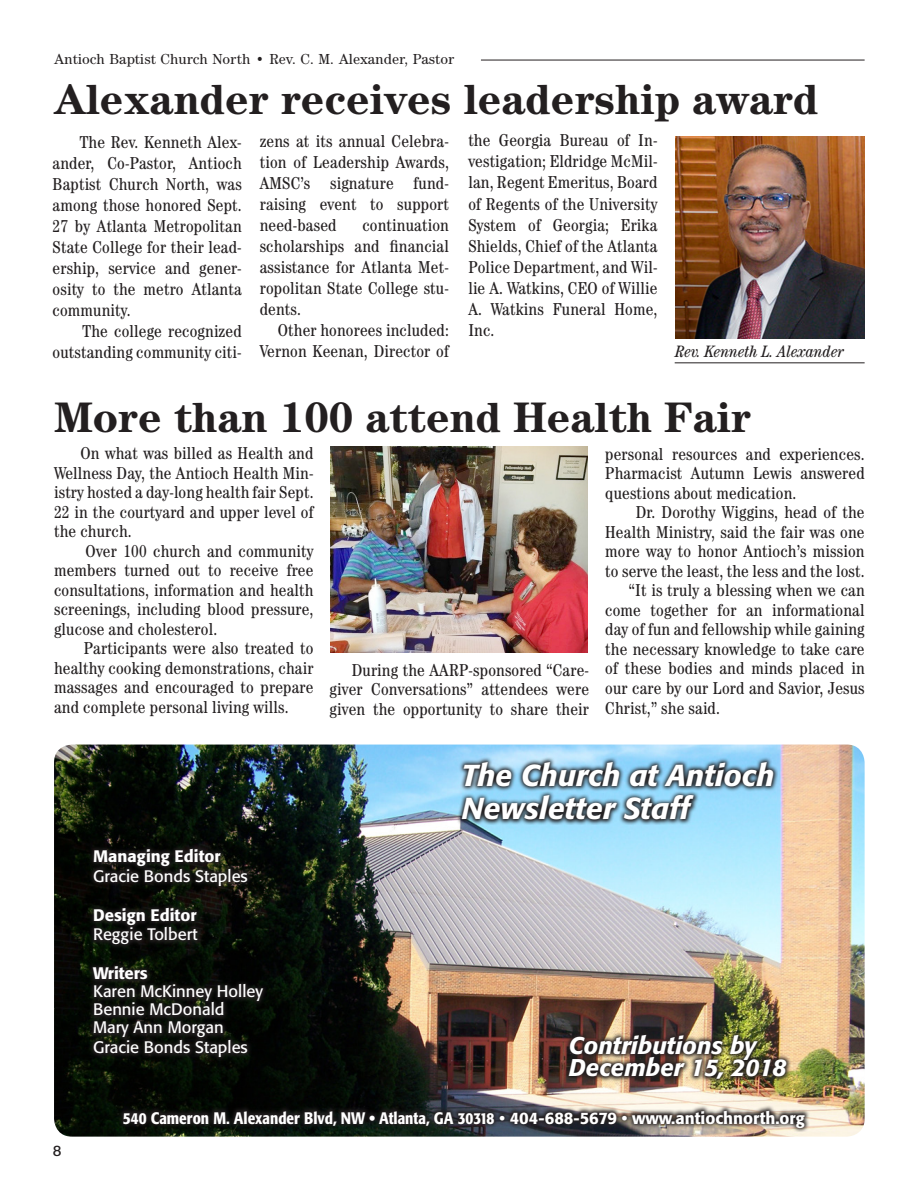
<style>
.page{position:relative;width:918px;height:1188px;background:#fff}
.page>*{position:absolute;margin:0;border:0;box-sizing:border-box;transform-origin:0 0}
.t1{font:700 42.75px "Century";color:#231f20}
.t2{font:italic 500 30px "Formata";color:#fff}
.t3{font:italic 500 24px "Formata";color:#fff}
.t4{font:condensed 17.25px/21px "Century";letter-spacing:.01em;color:#231f20;text-align:justify}
.t5{font:16.5px "Formata";color:#fff}
.t6{font:500 condensed 16.5px "Formata";color:#fff}
.t7{font:500 16.5px "Formata";color:#fff}
.t8{font:italic condensed 16.5px "Century";color:#231f20}
.t9{font:15px "Century Itc T";color:#231f20;scale:.95 1}
.t10{font:15px "Formata";color:#231f20}
.s1{font-stretch:normal}
</style>
<div class="page">
<hr style="left:481px;top:60px;width:383px;height:1px;background:#231f20">
<img style="left:54px;top:744px;width:810px;height:392px">
<svg style="left:86px;top:841px;width:181px;height:219px"></svg>
<svg style="left:117px;top:1103px;width:692px;height:28px"></svg>
<svg style="left:455px;top:755px;width:322px;height:69px"></svg>
<img style="left:562px;top:1027px;width:228px;height:55px">
<img style="left:675px;top:137px;width:189px;height:202px">
<img style="left:330px;top:446px;width:257px;height:206px">
<hr style="left:674px;top:362px;width:190px;height:1px;background:#231f20">
<p class="t9" style="left:54px;top:50px;width:423px">Antioch Baptist Church North • Rev. C. M. Alexander, Pastor</p>
<p class="t1" style="left:54px;top:74px;width:765px">Alexander receives leadership award</p>
<p class="t4" style="left:53px;top:131px;width:191px;text-indent:27px">The Rev. Kenneth Alex&shy;ander, Co-Pastor, Antioch Baptist Church North, was among those honored Sept.<br>27 by Atlanta Metropolitan State College for their lead&shy;ership, service and gener&shy;osity to the metro Atlanta community.</p>
<p class="t4" style="left:53px;top:320px;width:191px;text-align:right">The college recognized outstanding community citi-</p>
<p class="t4" style="left:260px;top:130px;width:191px">zens at its annual Celebra&shy;tion of Leadership Awards, AMSC’s signature fund&shy;raising event to support need-based</p>
<p class="t4" style="left:260px;top:214px;width:191px;text-indent:103px">continuation scholarships and financial assistance for Atlanta Met&shy;ropolitan State College stu&shy;dents.</p>
<p class="t4" style="left:260px;top:319px;width:191px;text-align:right">Other honorees included:<br>Vernon Keenan, Director of</p>
<p class="t4" style="left:468px;top:130px;width:191px">the Georgia Bureau of In&shy;vestigation; Eldridge McMil&shy;lan, Regent Emeritus, Board of Regents of the University System of Georgia; Erika Shields, Chief of the Atlanta Police Department, and Wil&shy;lie A. Watkins, CEO of Willie A. Watkins Funeral Home, Inc.</p>
<p class="t8" style="left:675px;top:341px;width:170px">Rev. Kenneth L. Alexander</p>
<p class="t1" style="left:54px;top:391px;width:698px">More than 100 attend Health Fair</p>
<p class="t4" style="left:54px;top:443px;width:261px;line-height:19.5px;text-indent:26px">On what was billed as Health and Wellness Day, the Antioch Health Min&shy;istry hosted a day-long health fair Sept.<br>22 in the courtyard and upper level of the church.</p>
<p class="t4" style="left:54px;top:540px;width:261px;line-height:19.5px;text-indent:31px">Over 100 church and community members turned out to receive free consultations, information and health screenings, including blood pressure, glucose and cholesterol.</p>
<p class="t4" style="left:54px;top:638px;width:261px;line-height:19.5px;text-indent:30px">Participants were also treated to healthy cooking demonstrations, chair massages and encouraged to prepare and complete personal living wills.</p>
<p class="t4" style="left:329px;top:659px;width:261px;line-height:19.5px;text-indent:22px">During the AARP-sponsored “Care&shy;giver Conversations” attendees were given the opportunity to share their</p>
<p class="t4" style="left:605px;top:444px;width:261px;line-height:19.5px">personal resources and experiences.<br>Pharmacist Autumn Lewis answered questions about medication.</p>
<p class="t4" style="left:605px;top:502px;width:261px;line-height:19.5px;text-indent:31px">Dr. Dorothy Wiggins, head of the Health Ministry, said the fair was one more way to honor Antioch’s mission to serve the least, the less and the lost.</p>
<p class="t4" style="left:605px;top:580px;width:261px;line-height:19.5px;text-indent:24px">“It is truly a blessing when we can come together for an informational day of fun and fellowship while gaining the necessary knowledge to take care of these bodies and minds placed in our care by our Lord and Savior, Jesus Christ,” she said.</p>
<p class="t7" style="left:93px;top:846px;width:129px">Managing Editor</p>
<p class="t5" style="left:93px;top:865px;width:156px">Gracie Bonds Staples</p>
<p class="t7" style="left:93px;top:904px;width:105px">Design Editor</p>
<p class="t5" style="left:93px;top:924px;width:106px">Reggie Tolbert</p>
<p class="t7" style="left:93px;top:963px;width:56px">Writers</p>
<p class="t5" style="left:93px;top:981px;width:171px">Karen McKinney Holley</p>
<p class="t5" style="left:93px;top:999px;width:133px">Bennie McDonald</p>
<p class="t5" style="left:93px;top:1017px;width:132px">Mary Ann Morgan</p>
<p class="t5" style="left:93px;top:1036px;width:156px">Gracie Bonds Staples</p>
<p class="t2" style="left:461px;top:757px;width:314px">The Church at Antioch</p>
<p class="t2" style="left:461px;top:790px;width:230px">Newsletter Staff</p>
<p class="t3" style="left:568px;top:1030px;width:189px">Contributions by</p>
<p class="t3" style="left:568px;top:1052px;width:219px">December 15, 2018</p>
<p class="t10" style="left:53px;top:1141px;width:10px">8</p>
<p class="t6" style="left:123px;top:1107px;width:683px">540 Cameron M. Alexander Blvd, NW • Atlanta, GA 30318 <span class="s1">• 404-688-5679 • www.antiochnorth.org</span></p>
</div>
